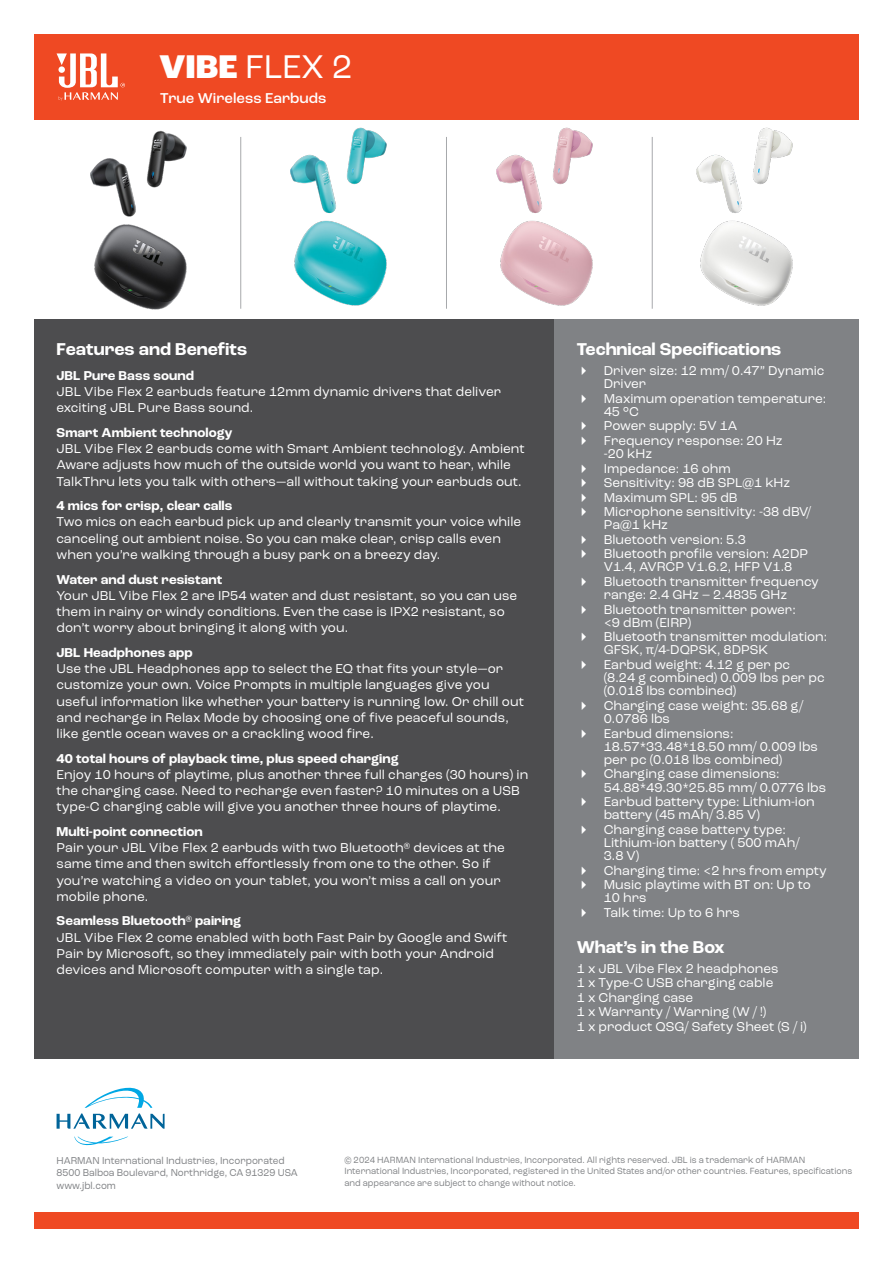
<style>
.page{position:relative;width:893px;height:1263px;background:#fff}
.page>*{position:absolute;margin:0;border:0;box-sizing:border-box;transform-origin:0 0}
.t1{font:34.5px "Roc Grotesk";color:#fff}
.t2{font:700 18px "Roc Grotesk";color:#fff}
.t3{font:500 15px "Roc Grotesk";color:#fff}
.t4{font:13.5px/16.2px "Roc Grotesk";letter-spacing:.005em;color:#fff}
.t5{font:700 13.5px "Roc Grotesk";letter-spacing:.005em;color:#fff}
.t6{font:10.5px/12.6px "Roc Grotesk";color:#808285;scale:.94 1}
.t7{font:9.45px/11.4px "Roc Grotesk";color:#808285;scale:.94 1}
.s1{font-weight:800}
.s2{font-weight:700}
</style>
<div class="page">
<img style="left:75px;top:119px;width:137px;height:191px">
<img style="left:275px;top:119px;width:137px;height:187px">
<img style="left:481px;top:119px;width:137px;height:187px">
<img style="left:681px;top:119px;width:137px;height:187px">
<div style="left:34px;top:1213px;width:825px;height:16px;background:#ef4923"></div>
<div style="left:34px;top:319px;width:520px;height:740px;background:#4d4d4f"></div>
<div style="left:554px;top:319px;width:305px;height:740px;background:#808285"></div>
<svg style="left:74px;top:1137px;width:54px;height:8px"></svg>
<svg style="left:57px;top:1087px;width:108px;height:42px"></svg>
<div style="left:34px;top:34px;width:825px;height:85px;background:#ef4923"></div>
<svg style="left:57px;top:53px;width:68px;height:48px"></svg>
<hr style="left:240px;top:137px;width:1px;height:172px;background:#a7a9ac">
<hr style="left:446px;top:137px;width:1px;height:172px;background:#a7a9ac">
<hr style="left:652px;top:137px;width:1px;height:172px;background:#a7a9ac">
<h1 class="t1" style="left:159px;top:46px;width:195px"><span class="s1">VIBE</span> FLEX 2</h1>
<p class="t3" style="left:160px;top:89px;width:168px">True Wireless Earbuds</p>
<h2 class="t2" style="left:57px;top:338px;width:192px">Features and Benefits</h2>
<p class="t5" style="left:57px;top:367px;width:139px">JBL Pure Bass sound</p>
<p class="t4" style="left:57px;top:383px;width:446px">JBL Vibe Flex 2 earbuds feature 12mm dynamic drivers that deliver exciting JBL Pure Bass sound.</p>
<p class="t5" style="left:57px;top:424px;width:178px">Smart Ambient technology</p>
<p class="t4" style="left:57px;top:441px;width:470px">JBL Vibe Flex 2 earbuds come with Smart Ambient technology. Ambient<br>Aware adjusts how much of the outside world you want to hear, while<br>TalkThru lets you talk with others—all without taking your earbuds out.</p>
<p class="t5" style="left:57px;top:497px;width:177px">4 mics for crisp, clear calls</p>
<p class="t4" style="left:57px;top:514px;width:466px">Two mics on each earbud pick up and clearly transmit your voice while canceling out ambient noise. So you can make clear, crisp calls even when you’re walking through a busy park on a breezy day.</p>
<p class="t5" style="left:57px;top:571px;width:167px">Water and dust resistant</p>
<p class="t4" style="left:57px;top:587px;width:462px">Your JBL Vibe Flex 2 are IP54 water and dust resistant, so you can use them in rainy or windy conditions. Even the case is IPX2 resistant, so don’t worry about bringing it along with you.</p>
<p class="t5" style="left:57px;top:644px;width:138px">JBL Headphones app</p>
<p class="t4" style="left:57px;top:661px;width:469px">Use the JBL Headphones app to select the EQ that fits your style—or customize your own. Voice Prompts in multiple languages give you useful information like whether your battery is running low. Or chill out and recharge in Relax Mode by choosing one of five peaceful sounds, like gentle ocean waves or a crackling wood fire.</p>
<p class="t5" style="left:57px;top:750px;width:344px">40 total hours of playback time, plus speed charging</p>
<p class="t4" style="left:57px;top:766px;width:473px">Enjoy 10 hours of playtime, plus another three full charges (30 hours) in the charging case. Need to recharge even faster? 10 minutes on a USB type-C charging cable will give you another three hours of playtime.</p>
<p class="t4" style="left:57px;top:823px;width:450px"><span class="s2">Multi-point connection<br></span>Pair your JBL Vibe Flex 2 earbuds with two Bluetooth<sup>®</sup> devices at the same time and then switch effortlessly from one to the other. So if you’re watching a video on your tablet, you won’t miss a call on your mobile phone.</p>
<p class="t4" style="left:57px;top:913px;width:452px"><span class="s2">Seamless Bluetooth</span><sup>®</sup> <span class="s2">pairing<br></span>JBL Vibe Flex 2 come enabled with both Fast Pair by Google and Swift Pair by Microsoft, so they immediately pair with both your Android devices and Microsoft computer with a single tap.</p>
<h2 class="t2" style="left:577px;top:338px;width:206px">Technical Specifications</h2>
<p class="t4" style="left:604px;top:364px;width:222px;line-height:13.2px">Driver size: 12 mm/ 0.47” Dynamic<br>Driver</p>
<p class="t4" style="left:604px;top:392px;width:224px;line-height:13.2px">Maximum operation temperature:<br>45 °C</p>
<p class="t4" style="left:604px;top:419px;width:180px;line-height:14.4px">Power supply: 5V 1A<br>Frequency response: 20 Hz</p>
<p class="t4" style="left:604px;top:446px;width:208px;line-height:14.4px">-20 kHz<br>Impedance: 16 ohm<br>Sensitivity: 98 dB SPL@1 kHz<br>Maximum SPL: 95 dB<br>Microphone sensitivity: -38 dBV/</p>
<p class="t4" style="left:604px;top:518px;width:206px;line-height:14.4px">Pa@1 kHz<br>Bluetooth version: 5.3<br>Bluetooth profile version: A2DP</p>
<p class="t4" style="left:604px;top:560px;width:217px;line-height:14.4px">V1.4, AVRCP V1.6.2, HFP V1.8<br>Bluetooth transmitter frequency</p>
<p class="t4" style="left:604px;top:587px;width:194px;line-height:14.4px">range: 2.4 GHz – 2.4835 GHz<br>Bluetooth transmitter power:</p>
<p class="t4" style="left:604px;top:615px;width:225px;line-height:14.4px">&lt;9 dBm (EIRP)<br>Bluetooth transmitter modulation:</p>
<p class="t4" style="left:604px;top:643px;width:188px;line-height:14.4px">GFSK, π/4-DQPSK, 8DPSK<br>Earbud weight: 4.12 g per pc</p>
<p class="t4" style="left:604px;top:671px;width:222px;line-height:13.2px">(8.24 g combined) 0.009 lbs per pc (0.018 lbs combined)</p>
<p class="t4" style="left:604px;top:699px;width:201px;line-height:13.2px">Charging case weight: 35.68 g/<br>0.0786 lbs</p>
<p class="t4" style="left:604px;top:726px;width:216px;line-height:13.2px">Earbud dimensions:<br>18.57*33.48*18.50 mm/ 0.009 lbs per pc (0.018 lbs combined)</p>
<p class="t4" style="left:604px;top:767px;width:224px;line-height:13.2px">Charging case dimensions:<br>54.88*49.30*25.85 mm/ 0.0776 lbs</p>
<p class="t4" style="left:604px;top:795px;width:212px;line-height:13.2px">Earbud battery type: Lithium-ion battery (45 mAh/ 3.85 V)</p>
<p class="t4" style="left:604px;top:823px;width:197px;line-height:13.2px">Charging case battery type:<br>Lithium-ion battery ( 500 mAh/<br>3.8 V)</p>
<p class="t4" style="left:604px;top:863px;width:224px;line-height:14.4px">Charging time: &lt;2 hrs from empty<br>Music playtime with BT on: Up to</p>
<p class="t4" style="left:604px;top:891px;width:138px;line-height:14.4px">10 hrs<br>Talk time: Up to 6 hrs</p>
<h2 class="t2" style="left:577px;top:936px;width:149px">What’s in the Box</h2>
<p class="t4" style="left:577px;top:961px;width:232px;line-height:14.4px">1 x JBL Vibe Flex 2 headphones<br>1 x Type-C USB charging cable<br>1 x Charging case<br>1 x Warranty / Warning (W / !)<br>1 x product QSG/ Safety Sheet (S / i)</p>
<p class="t6" style="left:57px;top:1154px;width:258px">HARMAN International Industries, Incorporated<br>8500 Balboa Boulevard, Northridge, CA 91329 USA www.jbl.com</p>
<p class="t7" style="left:344px;top:1154px;width:542px">© 2024 HARMAN International Industries, Incorporated. All rights reserved. JBL is a trademark of HARMAN<br>International Industries, Incorporated, registered in the United States and/or other countries. Features, specifications and appearance are subject to change without notice.</p>
</div>
